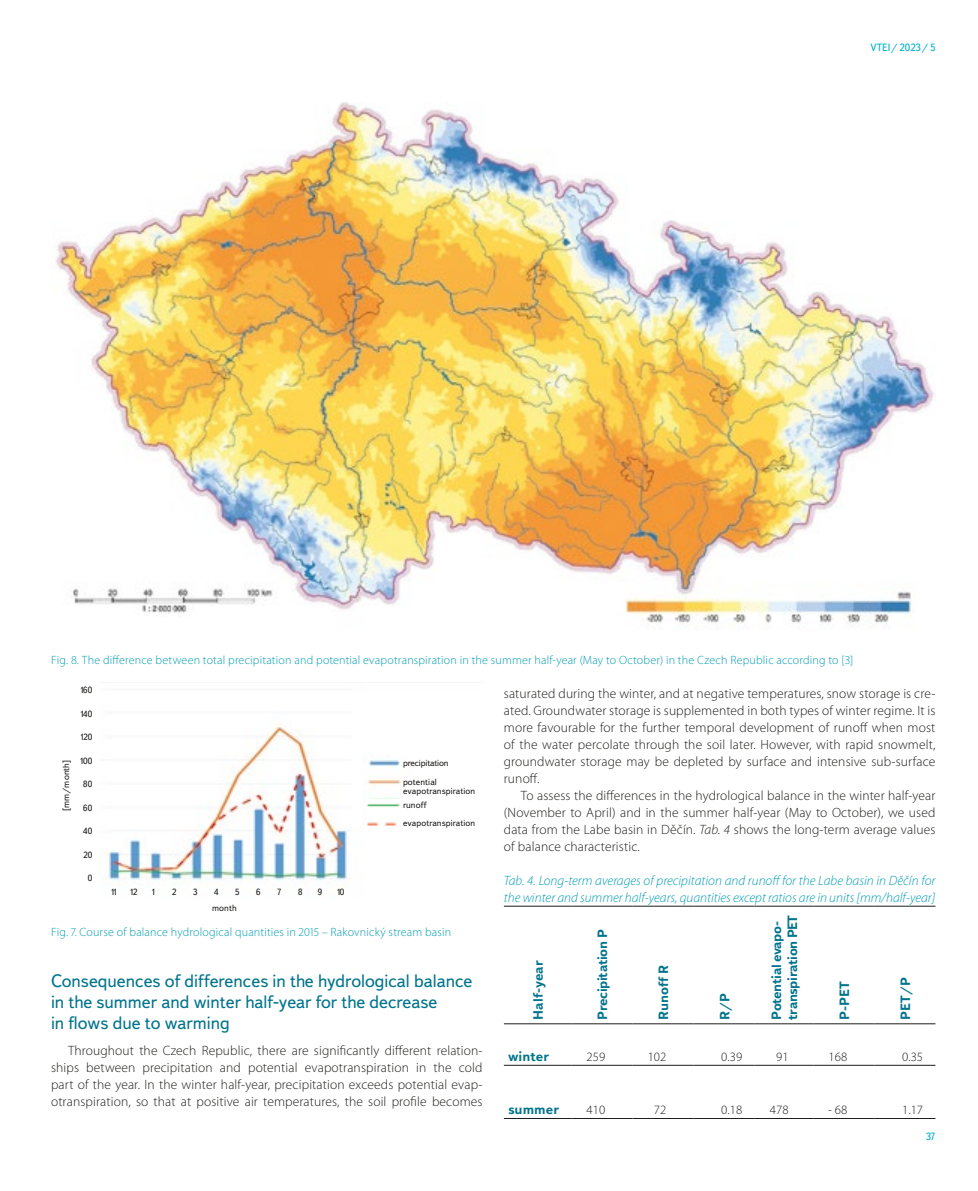
<style>
.page{position:relative;width:978px;height:1191px;background:#fff}
.page>*{position:absolute;margin:0;border:0;box-sizing:border-box;transform-origin:0 0}
.t1{font:18px/21px "Textbook New";color:#00748c}
.t2{font:300 13.5px/17px "Myriad Pro";letter-spacing:.01em;color:#1d1d1b;text-align:justify}
.t3{font:italic 300 13.5px/17px "Myriad Pro";color:#009cb4}
.t4{font:700 13.5px/16.2px "Textbook New";letter-spacing:-.025em;color:#00748c}
.t5{font:700 13.5px "Textbook New";color:#00748c}
.t6{font:300 12.75px "Myriad Pro";letter-spacing:.005em;color:#1d1d1b}
.t7{font:300 12px "Myriad Pro";letter-spacing:.015em;color:#009cb4}
.t8{font:10.5px "Textbook New";color:#00afcb}
.t9{font:9px/14px "Textbook New";letter-spacing:.01em;color:#1d1d1b}
.t10{font:9px/19.5px "Textbook New";letter-spacing:-.015em;color:#1d1d1b}
.s1{font-style:italic}
</style>
<div class="page">
<img style="left:105px;top:725px;width:297px;height:156px">
<img style="left:367px;top:799px;width:35px;height:53px">
<svg style="left:504px;top:1024px;width:431px;height:41px"></svg>
<hr style="left:504px;top:1023px;width:67px;height:1px;background:#1d1d1b">
<hr style="left:571px;top:1023px;width:61px;height:1px;background:#1d1d1b">
<hr style="left:632px;top:1023px;width:62px;height:1px;background:#1d1d1b">
<hr style="left:694px;top:1023px;width:61px;height:1px;background:#1d1d1b">
<hr style="left:755px;top:1023px;width:58px;height:1px;background:#1d1d1b">
<hr style="left:813px;top:1023px;width:61px;height:1px;background:#1d1d1b">
<hr style="left:874px;top:1023px;width:61px;height:1px;background:#1d1d1b">
<hr style="left:504px;top:1065px;width:67px;height:1px;background:#1d1d1b">
<hr style="left:571px;top:1065px;width:61px;height:1px;background:#1d1d1b">
<hr style="left:632px;top:1065px;width:62px;height:1px;background:#1d1d1b">
<hr style="left:694px;top:1065px;width:61px;height:1px;background:#1d1d1b">
<hr style="left:755px;top:1065px;width:58px;height:1px;background:#1d1d1b">
<hr style="left:813px;top:1065px;width:61px;height:1px;background:#1d1d1b">
<hr style="left:874px;top:1065px;width:61px;height:1px;background:#1d1d1b">
<hr style="left:504px;top:906px;width:67px;height:1px;background:#1d1d1b">
<hr style="left:571px;top:906px;width:61px;height:1px;background:#1d1d1b">
<hr style="left:632px;top:906px;width:62px;height:1px;background:#1d1d1b">
<hr style="left:694px;top:906px;width:61px;height:1px;background:#1d1d1b">
<hr style="left:755px;top:906px;width:58px;height:1px;background:#1d1d1b">
<hr style="left:813px;top:906px;width:61px;height:1px;background:#1d1d1b">
<hr style="left:874px;top:906px;width:61px;height:1px;background:#1d1d1b">
<hr style="left:504px;top:1118px;width:67px;height:1px;background:#1d1d1b">
<hr style="left:571px;top:1118px;width:61px;height:1px;background:#1d1d1b">
<hr style="left:632px;top:1118px;width:62px;height:1px;background:#1d1d1b">
<hr style="left:694px;top:1118px;width:61px;height:1px;background:#1d1d1b">
<hr style="left:755px;top:1118px;width:58px;height:1px;background:#1d1d1b">
<hr style="left:813px;top:1118px;width:61px;height:1px;background:#1d1d1b">
<hr style="left:874px;top:1118px;width:61px;height:1px;background:#1d1d1b">
<img style="left:56px;top:102px;width:879px;height:524px">
<p class="t8" style="left:870px;top:41px;width:67px">VTEI/ 2023/ 5</p>
<p class="t7" style="left:51px;top:652px;width:804px">Fig. 8. The difference between total precipitation and potential evapotranspiration in the summer half-year (May to October) in the Czech Republic according to [3]</p>
<p class="t9" style="left:59px;top:811px;width:53px;rotate:-90deg">[mm/month]</p>
<p class="t9" style="left:81px;top:683px;width:13px">160</p>
<p class="t9" style="left:81px;top:706px;width:13px">140</p>
<p class="t9" style="left:81px;top:730px;width:13px">120</p>
<p class="t9" style="left:80px;top:753px;width:13px">100</p>
<p class="t9" style="left:83px;top:777px;width:10px">80</p>
<p class="t9" style="left:83px;top:800px;width:10px">60</p>
<p class="t9" style="left:83px;top:824px;width:11px">40</p>
<p class="t9" style="left:83px;top:847px;width:10px">20</p>
<p class="t9" style="left:88px;top:871px;width:6px">0</p>
<p class="t9" style="left:111px;top:885px;width:7px">11</p>
<p class="t9" style="left:130px;top:885px;width:8px">12</p>
<p class="t9" style="left:152px;top:885px;width:4px">1</p>
<p class="t9" style="left:172px;top:885px;width:6px">2</p>
<p class="t9" style="left:193px;top:885px;width:6px">3</p>
<p class="t9" style="left:214px;top:885px;width:6px">4</p>
<p class="t9" style="left:235px;top:885px;width:6px">5</p>
<p class="t9" style="left:256px;top:885px;width:6px">6</p>
<p class="t9" style="left:278px;top:885px;width:5px">7</p>
<p class="t9" style="left:298px;top:885px;width:6px">8</p>
<p class="t9" style="left:318px;top:885px;width:6px">9</p>
<p class="t9" style="left:337px;top:885px;width:9px">10</p>
<p class="t9" style="left:212px;top:901px;width:26px">month</p>
<p class="t10" style="left:403px;top:752px;width:47px">precipitation potential</p>
<p class="t9" style="left:403px;top:784px;width:74px">evapotranspiration runoff</p>
<p class="t9" style="left:403px;top:816px;width:74px">evapotranspiration</p>
<p class="t7" style="left:51px;top:924px;width:402px">Fig. 7. Course of balance hydrological quantities in 2015 – Rakovnický stream basin</p>
<h1 class="t1" style="left:51px;top:970px;width:423px">Consequences of differences in the hydrological balance in the summer and winter half-year for the decrease<br>in flows due to warming</h1>
<p class="t2" style="left:51px;top:1041px;width:433px;text-indent:17px">Throughout the Czech Republic, there are significantly different relation&shy;ships between precipitation and potential evapotranspiration in the cold part of the year. In the winter half-year, precipitation exceeds potential evap&shy;otranspiration, so that at positive air temperatures, the soil profile becomes</p>
<p class="t2" style="left:504px;top:684px;width:433px">saturated during the winter, and at negative temperatures, snow storage is cre&shy;ated. Groundwater storage is supplemented in both types of winter regime. It is more favourable for the further temporal development of runoff when most of the water percolate through the soil later. However, with rapid snowmelt, groundwater storage may be depleted by surface and intensive sub-surface runoff.</p>
<p class="t2" style="left:504px;top:786px;width:433px;text-indent:17px">To assess the differences in the hydrological balance in the winter half-year (November to April) and in the summer half-year (May to October), we used data from the Labe basin in Děčín. <span class="s1">Tab. 4</span> shows the long-term average values of balance characteristic.</p>
<p class="t3" style="left:504px;top:871px;width:433px">Tab. 4. Long-term averages of precipitation and runoff for the Labe basin in Děčín for the winter and summer half-years, quantities except ratios are in units [mm/half-year]</p>
<p class="t5" style="left:530px;top:1019px;width:60px;rotate:-90deg">Half-year</p>
<p class="t4" style="left:594px;top:1019px;width:92px;rotate:-90deg">Precipitation P</p>
<p class="t4" style="left:655px;top:1019px;width:56px;rotate:-90deg">Runoff R</p>
<p class="t4" style="left:717px;top:1019px;width:28px;rotate:-90deg">R/P</p>
<p class="t4" style="left:768px;top:1019px;width:106px;rotate:-90deg">Potential evapo&shy;transpiration PET</p>
<p class="t4" style="left:836px;top:1019px;width:40px;rotate:-90deg">P-PET</p>
<p class="t4" style="left:897px;top:1019px;width:44px;rotate:-90deg">PET/P</p>
<p class="t4" style="left:508px;top:1048px;width:43px">winter</p>
<p class="t6" style="left:587px;top:1049px;width:20px">259</p>
<p class="t6" style="left:648px;top:1049px;width:20px">102</p>
<p class="t6" style="left:721px;top:1049px;width:23px">0.39</p>
<p class="t6" style="left:776px;top:1049px;width:14px">91</p>
<p class="t6" style="left:828px;top:1049px;width:20px">168</p>
<p class="t6" style="left:902px;top:1049px;width:23px">0.35</p>
<p class="t4" style="left:508px;top:1101px;width:53px">summer</p>
<p class="t6" style="left:587px;top:1102px;width:20px">410</p>
<p class="t6" style="left:654px;top:1102px;width:14px">72</p>
<p class="t6" style="left:721px;top:1102px;width:23px">0.18</p>
<p class="t6" style="left:770px;top:1102px;width:20px">478</p>
<p class="t6" style="left:828px;top:1102px;width:21px">- 68</p>
<p class="t6" style="left:902px;top:1102px;width:23px">1.17</p>
<p class="t8" style="left:926px;top:1130px;width:11px">37</p>
</div>
